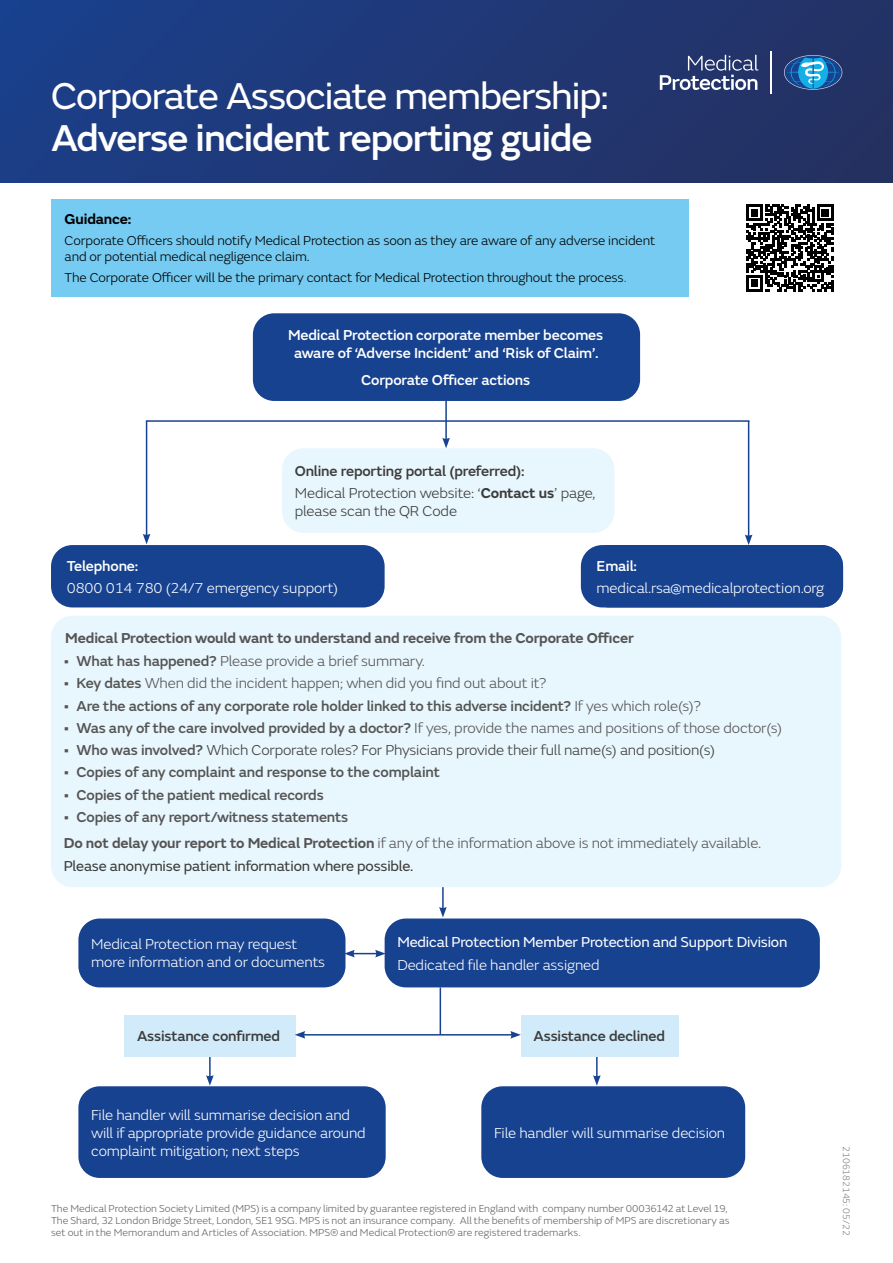
<style>
.page{position:relative;width:893px;height:1263px;background:#fff}
.page>*{position:absolute;margin:0;border:0;box-sizing:border-box;transform-origin:0 0}
.t1{font:39px "FS Emeric";letter-spacing:-.025em;color:#fff}
.t2{font:500 39px "FS Emeric";letter-spacing:-.025em;color:#fff}
.t3{font:300 15px/26.5px "FS Emeric";letter-spacing:-.01em;color:#555454}
.t4{font:300 15px/18px "FS Emeric";letter-spacing:-.01em;color:#fff}
.t5{font:500 15px "FS Emeric";letter-spacing:-.01em;color:#555454}
.t6{font:500 15px/18px "FS Emeric";letter-spacing:-.01em;color:#fff;text-align:center}
.t7{font:500 15px/22.2px "FS Emeric";letter-spacing:-.01em;color:#3c3c3b}
.t8{font:300 15px "FS Emeric";letter-spacing:-.01em;color:#3c3c3b}
.t9{font:600 15px "FS Emeric";letter-spacing:-.01em;color:#555454}
.t10{font:15px "FS Emeric";letter-spacing:-.01em;color:#fff}
.t11{font:15px "FS Emeric";letter-spacing:-.01em;color:#3c3c3b}
.t12{font:600 15px "FS Emeric";letter-spacing:-.01em;color:#000}
.t13{font:300 13.5px/16.5px "FS Emeric";letter-spacing:-.01em;color:#000}
.t14{font:300 10.5px/12px "FS Emeric";color:#646363}
.t15{font:200 9.75px "FS Emeric";color:#646363}
.s1{color:#3c3c3b}
.s2{font-weight:300}
.s3{font-weight:600}
.s4{font-weight:500}
.s5{font-weight:500;color:#555454}
</style>
<div class="page">
<hr style="left:596px;top:1038px;width:2px;height:39px;background:#174290">
<svg style="left:593px;top:1075px;width:8px;height:11px"></svg>
<hr style="left:209px;top:1038px;width:2px;height:39px;background:#174290">
<svg style="left:206px;top:1075px;width:8px;height:11px"></svg>
<hr style="left:442px;top:870px;width:2px;height:39px;background:#174290">
<svg style="left:439px;top:907px;width:8px;height:10px"></svg>
<div style="left:0;top:0;width:893px;height:182px;background:linear-gradient(to right,#1b3f8a,#253161)"></div>
<div style="left:52px;top:199px;width:637px;height:97px;background:#75cbf1"></div>
<div style="left:282px;top:448px;width:332px;height:85px;background:#e8f6fd;border-radius:21px"></div>
<div style="left:51px;top:616px;width:790px;height:271px;background:#e8f6fd;border-radius:21px"></div>
<div style="left:78px;top:918px;width:267px;height:69px;background:#174290;border-radius:21px"></div>
<div style="left:385px;top:918px;width:435px;height:69px;background:#174290;border-radius:21px"></div>
<div style="left:124px;top:1015px;width:171px;height:41px;background:#d1ebfb"></div>
<div style="left:521px;top:1015px;width:158px;height:41px;background:#d1ebfb"></div>
<div style="left:78px;top:1086px;width:308px;height:92px;background:#174290;border-radius:21px"></div>
<div style="left:481px;top:1086px;width:264px;height:92px;background:#174290;border-radius:21px"></div>
<hr style="left:147px;top:420px;width:602px;height:2px;background:#174290">
<hr style="left:146px;top:420px;width:1px;height:116px;background:#174290">
<svg style="left:143px;top:534px;width:7px;height:10px"></svg>
<hr style="left:445px;top:401px;width:2px;height:39px;background:#174290">
<svg style="left:442px;top:438px;width:8px;height:10px"></svg>
<hr style="left:748px;top:421px;width:1px;height:116px;background:#174290">
<svg style="left:745px;top:534px;width:7px;height:11px"></svg>
<div style="left:253px;top:313px;width:387px;height:88px;background:#174290;border-radius:21px"></div>
<svg style="left:345px;top:950px;width:40px;height:7px"></svg>
<hr style="left:440px;top:987px;width:1px;height:48px;background:#174290">
<hr style="left:303px;top:1034px;width:210px;height:1px;background:#174290">
<svg style="left:295px;top:1031px;width:10px;height:8px"></svg>
<svg style="left:510px;top:1031px;width:11px;height:8px"></svg>
<hr style="left:770px;top:51px;width:2px;height:43px;background:#fff">
<svg style="left:784px;top:55px;width:58px;height:35px;background:#3476ad"></svg>
<svg style="left:660px;top:55px;width:98px;height:35px;background:#58658f"></svg>
<div style="left:51px;top:545px;width:334px;height:62px;background:#174290;border-radius:21px"></div>
<svg style="left:746px;top:204px;width:87px;height:87px"></svg>
<div style="left:581px;top:545px;width:262px;height:62px;background:#174290;border-radius:21px"></div>
<h1 class="t1" style="left:51px;top:68px;width:560px">Corporate Associate membership:</h1>
<h1 class="t2" style="left:51px;top:109px;width:543px">Adverse incident reporting guide</h1>
<h2 class="t12" style="left:65px;top:208px;width:68px">Guidance:</h2>
<p class="t13" style="left:65px;top:232px;width:592px">Corporate Officers should notify Medical Protection as soon as they are aware of any adverse incident and or potential medical negligence claim.</p>
<p class="t13" style="left:65px;top:269px;width:563px">The Corporate Officer will be the primary contact for Medical Protection throughout the process<span class="s1">.</span></p>
<h2 class="t6" style="left:288px;top:325px;width:317px">Medical Protection corporate member becomes aware of ‘Adverse Incident’ and ‘Risk of Claim’.</h2>
<h2 class="t6" style="left:361px;top:370px;width:170px">Corporate Officer actions</h2>
<h2 class="t7" style="left:295px;top:459px;width:302px">Online reporting portal (preferred):<br><span class="s2">Medical Protection website: ‘</span><span class="s3">Contact us</span><span class="s2">’ page,</span></h2>
<h2 class="t8" style="left:295px;top:501px;width:164px">please scan the QR Code</h2>
<h2 class="t6" style="left:67px;top:556px;width:73px">Telephone:</h2>
<h2 class="t4" style="left:67px;top:578px;width:273px">0800 014 780 (24/7 emergency support)</h2>
<h2 class="t6" style="left:604px;top:556px;width:42px">Email:</h2>
<h2 class="t4" style="left:604px;top:578px;width:70px">ass stance</h2>
<h2 class="t9" style="left:65px;top:626px;width:570px">Medical Protection would want to understand and receive from the Corporate Officer</h2>
<h2 class="t3" style="left:64px;top:647px;width:363px"><span class="s4">• What has happened?</span> Please provide a brief summary.</h2>
<h2 class="t3" style="left:64px;top:669px;width:484px"><span class="s4">• Key dates</span> When did the incident happen; when did you find out about it?</h2>
<h2 class="t5" style="left:64px;top:694px;width:638px">• Are the actions of any corporate role holder linked to this adverse incident? <span class="s2">If yes which role(s)?</span></h2>
<h2 class="t3" style="left:64px;top:714px;width:720px"><span class="s4">• Was any of the care involved provided by a doctor?</span> If yes, provide the names and positions of those doctor(s)</h2>
<h2 class="t8" style="left:64px;top:740px;width:653px"><span class="s5">• Who was involved?</span> Which Corporate roles? For Physicians provide their full name(s) and position(s)</h2>
<h2 class="t5" style="left:64px;top:761px;width:378px">• Copies of any complaint and response to the complaint</h2>
<h2 class="t5" style="left:64px;top:783px;width:261px">• Copies of the patient medical records</h2>
<h2 class="t3" style="left:64px;top:803px;width:699px"><span class="s4">• Copies of any report/witness statements<br></span><span class="s3">Do not delay your report to Medical Protection</span> if any of the information above is not immediately available.</h2>
<h2 class="t11" style="left:64px;top:855px;width:351px">Please anonymise patient information where possible.</h2>
<h2 class="t6" style="left:597px;top:556px;width:42px">Email:</h2>
<h2 class="t4" style="left:597px;top:578px;width:229px">medical.rsa@medicalprotection.org</h2>
<h2 class="t4" style="left:91px;top:935px;width:235px">Medical Protection may request more information and or documents</h2>
<h2 class="t10" style="left:397px;top:931px;width:392px">Medical Protection Member Protection and Support Division</h2>
<h2 class="t4" style="left:397px;top:955px;width:204px">Dedicated file handler assigned</h2>
<h2 class="t7" style="left:137px;top:1024px;width:144px">Assistance confirmed</h2>
<h2 class="t7" style="left:534px;top:1024px;width:133px">Assistance declined</h2>
<h2 class="t4" style="left:91px;top:1105px;width:276px">File handler will summarise decision and will if appropriate provide guidance around complaint mitigation; next steps</h2>
<h2 class="t4" style="left:494px;top:1123px;width:233px">File handler will summarise decision</h2>
<p class="t14" style="left:51px;top:1202px;width:680px">The Medical Protection Society Limited (MPS) is a company limited by guarantee registered in England with company number 00036142 at Level 19,<br>The Shard, 32 London Bridge Street, London, SE1 9SG. MPS is not an insurance company. All the benefits of membership of MPS are discretionary as set out in the Memorandum and Articles of Association. MPS® and Medical Protection® are registered trademarks.</p>
<p class="t15" style="left:853px;top:1146px;width:91px;rotate:90deg">2106182145: 05/22</p>
</div>
